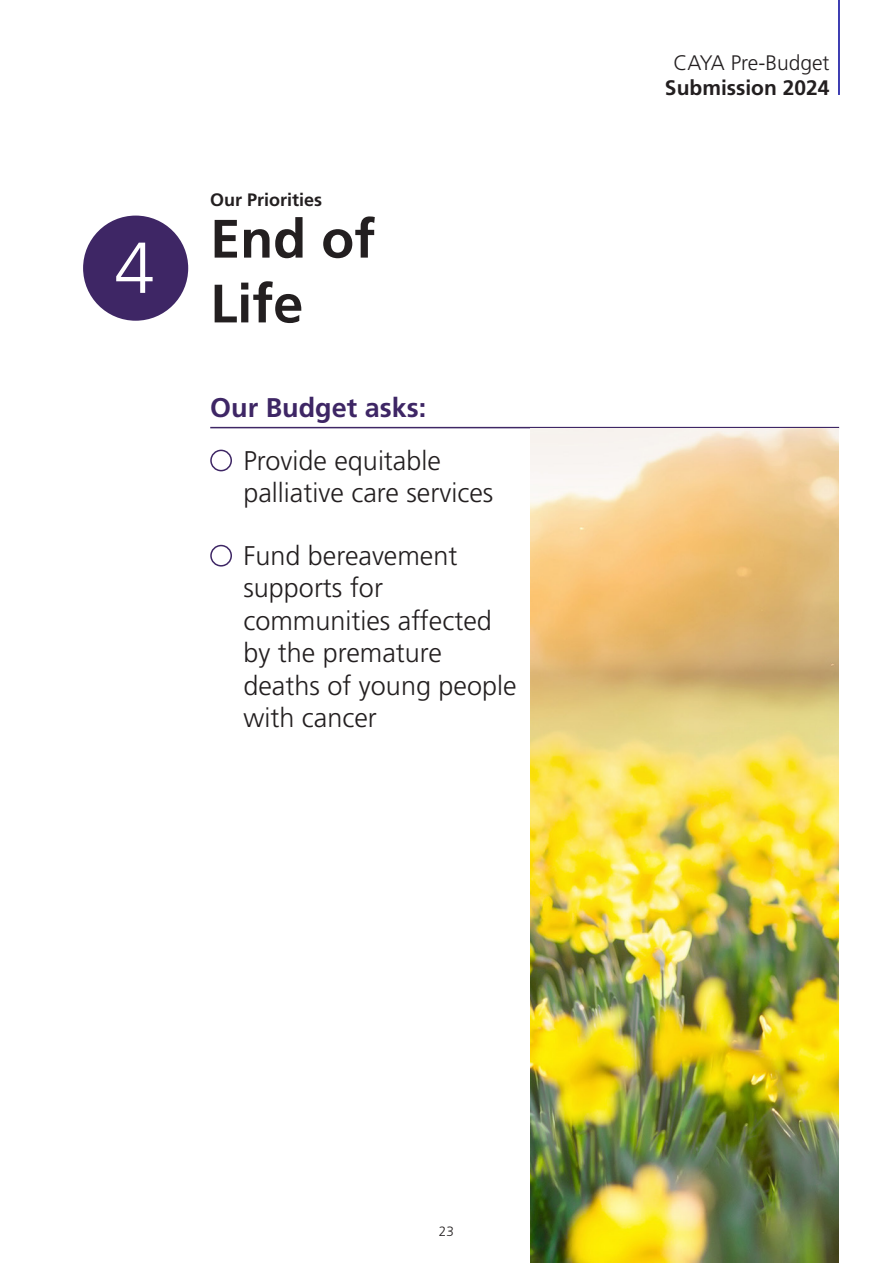
<style>
.page{position:relative;width:893px;height:1263px;background:#fff}
.page>*{position:absolute;margin:0;border:0;box-sizing:border-box;transform-origin:0 0}
.t1{font:300 72px "Frutiger LT Std";color:#fff}
.titleA{font:700 54px/64.8px "Frutiger LT Std";color:#231f20}
.subheader{font:300 27px/32.4px "Frutiger LT Std";color:#231f20}
.subheader-2{font:700 27px "Frutiger LT Std";color:#3e2665}
.t2{font:300 21px "Frutiger LT Std";color:#231f20}
.t3{font:700 21px "Frutiger LT Std";color:#231f20}
.subsubheader{font:700 18px "Frutiger LT Std";color:#231f20}
.t4{font:300 13.5px "Frutiger LT Std";color:#231f20}
</style>
<div class="page">
<hr style="left:838px;top:0;width:2px;height:95px;background:#009">
<hr style="left:210px;top:427px;width:629px;height:1px;background:#3e2665">
<div style="left:210px;top:450px;width:22px;height:21px;border:2px solid #3e2665;border-radius:50%"></div>
<div style="left:210px;top:545px;width:22px;height:21px;border:2px solid #3e2665;border-radius:50%"></div>
<div style="left:83px;top:216px;width:105px;height:105px;background:#3e2665;border-radius:50%"></div>
<img style="left:531px;top:428px;width:308px;height:835px">
<p class="t1" style="left:115px;top:227px;width:42px">4</p>
<p class="subsubheader" style="left:210px;top:190px;width:114px">Our Priorities</p>
<p class="titleA" style="left:210px;top:207px;width:167px">End of<br>Life</p>
<p class="subheader-2" style="left:210px;top:392px;width:218px">Our Budget asks:</p>
<p class="subheader" style="left:243px;top:445px;width:251px">Provide equitable palliative care services</p>
<p class="subheader" style="left:243px;top:540px;width:275px">Fund bereavement supports for communities affected by the premature deaths of young people with cancer</p>
<p class="t2" style="left:674px;top:51px;width:157px">CAYA Pre-Budget</p>
<p class="t3" style="left:665px;top:75px;width:166px">Submission 2024</p>
<p class="t4" style="left:439px;top:1224px;width:17px">23</p>
</div>
